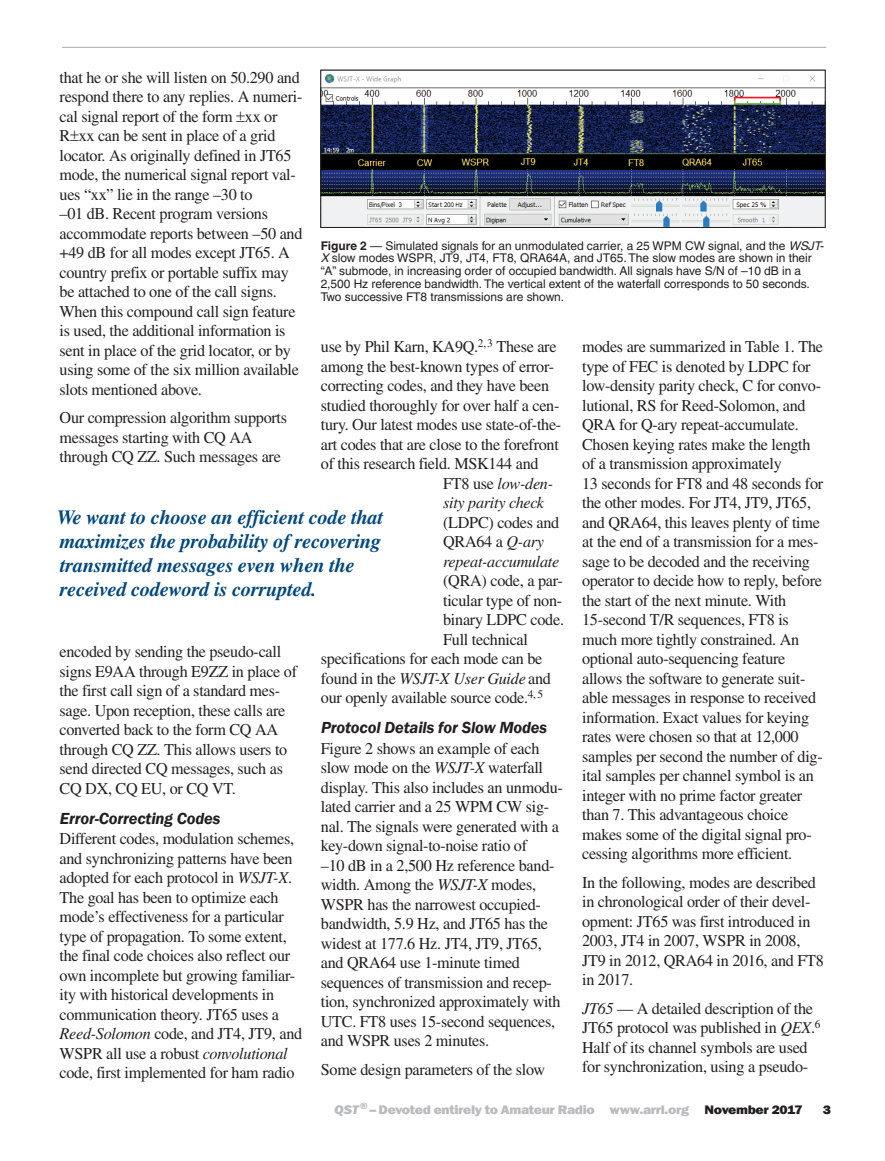
<style>
.page{position:relative;width:885px;height:1161px;background:#fff}
.page>*{position:absolute;margin:0;border:0;box-sizing:border-box;transform-origin:0 0}
.t1{font:italic 700 20.25px/24px "Times";letter-spacing:-.01em;color:#014882}
.t2{font:16.5px/19.5px "Times";letter-spacing:-.02em;color:#231f20}
.t3{font:italic 16.5px/19.5px "Times";letter-spacing:-.02em;color:#231f20}
.t4{font:italic 600 16.5px "Franklin Gothic";letter-spacing:-.01em;color:#231f20}
.t5{font:800 12.75px "Franklin Gothic";letter-spacing:-.025em;color:#babbbe;scale:1.1 1}
.t6{font:800 12.75px "Franklin Gothic";color:#231f20;scale:1.1 1}
.t7{font:12px/12.8px "Helvetica";letter-spacing:-.005em;color:#231f20}
.s1{font-weight:700}
.s2{font-style:italic}
.s3{font-style:normal}
.s4{color:#231f20}
</style>
<div class="page">
<hr style="left:62px;top:47px;width:764px;height:1px;background:#a8a9ad">
<img style="left:322px;top:74px;width:501px;height:152px">
<div style="left:320px;top:70px;width:505px;height:158px;border:1px solid #231f20"></div>
<p class="t2" style="left:60px;top:68px;width:244px">that he or she will listen on 50.290 and respond there to any replies. A numeri&shy;cal signal report of the form xx or<br>R xx can be sent in place of a grid locator. As originally defined in JT65 mode, the numerical signal report val&shy;ues “xx” lie in the range –30 to<br>–01 dB. Recent program versions accommodate reports between –50 and +49 dB for all modes except JT65. A country prefix or portable suffix may be attached to one of the call signs.<br>When this compound call sign feature is used, the additional information is sent in place of the grid locator, or by using some of the six million available slots mentioned above.</p>
<p class="t2" style="left:60px;top:408px;width:229px">Our compression algorithm supports messages starting with CQ AA through CQ ZZ. Such messages are</p>
<p class="t7" style="left:320px;top:239px;width:504px"><span class="s1">Figure 2</span> — Simulated signals for an unmodulated carrier, a 25 WPM CW signal, and the <span class="s2">WSJT-X</span> slow modes WSPR, JT9, JT4, FT8, QRA64A, and JT65. The slow modes are shown in their “A” submode, in increasing order of occupied bandwidth. All signals have S/N of –10 dB in a 2,500 Hz reference bandwidth. The vertical extent of the waterfall corresponds to 50 seconds.<br>Two successive FT8 transmissions are shown.</p>
<p class="t2" style="left:321px;top:337px;width:237px">use by Phil Karn, KA9Q.<sup>2,3</sup> These are</p>
<p class="t2" style="left:321px;top:356px;width:235px">among the best-known types of error-</p>
<p class="t2" style="left:321px;top:376px;width:230px">correcting codes, and they have been</p>
<p class="t2" style="left:321px;top:395px;width:240px">studied thoroughly for over half a cen-</p>
<p class="t2" style="left:321px;top:415px;width:242px">tury. Our latest modes use state-of-the-</p>
<p class="t2" style="left:321px;top:434px;width:239px">art codes that are close to the forefront</p>
<p class="t2" style="left:321px;top:454px;width:219px">of this research field. MSK144 and</p>
<p class="t3" style="left:443px;top:473px;width:111px"><span class="s3">FT8 use</span> low-den-</p>
<p class="t3" style="left:443px;top:493px;width:102px">sity parity check</p>
<p class="t3" style="left:443px;top:512px;width:118px"><span class="s3">(LDPC) codes and<br>QRA64 a</span> Q-ary repeat-accumulate</p>
<p class="t2" style="left:443px;top:571px;width:121px">(QRA) code, a par-</p>
<p class="t2" style="left:443px;top:590px;width:121px">ticular type of non-</p>
<p class="t2" style="left:443px;top:610px;width:122px">binary LDPC code.</p>
<p class="t2" style="left:443px;top:629px;width:86px">Full technical</p>
<p class="t2" style="left:321px;top:649px;width:223px">specifications for each mode can be</p>
<p class="t3" style="left:321px;top:668px;width:231px"><span class="s3">found in the</span> WSJT-X User Guide <span class="s3">and</span></p>
<p class="t2" style="left:321px;top:688px;width:224px">our openly available source code.<sup>4,5</sup></p>
<p class="t4" style="left:321px;top:717px;width:227px">Protocol Details for Slow Modes</p>
<p class="t2" style="left:321px;top:738px;width:243px">Figure 2 shows an example of each slow mode on the <span class="s2">WSJT-X</span> waterfall display. This also includes an unmodu&shy;lated carrier and a 25 WPM CW sig&shy;nal. The signals were generated with a key-down signal-to-noise ratio of<br>–10 dB in a 2,500 Hz reference band&shy;width. Among the <span class="s2">WSJT-X</span> modes, WSPR has the narrowest occupied&shy;bandwidth, 5.9 Hz, and JT65 has the widest at 177.6 Hz. JT4, JT9, JT65, and QRA64 use 1-minute timed sequences of transmission and recep&shy;tion, synchronized approximately with UTC. FT8 uses 15-second sequences, and WSPR uses 2 minutes.</p>
<p class="t2" style="left:321px;top:1059px;width:226px">Some design parameters of the slow</p>
<p class="t2" style="left:582px;top:337px;width:242px">modes are summarized in Table 1. The type of FEC is denoted by LDPC for low-density parity check, C for convo&shy;lutional, RS for Reed-Solomon, and QRA for Q-ary repeat-accumulate.<br>Chosen keying rates make the length of a transmission approximately<br>13 seconds for FT8 and 48 seconds for the other modes. For JT4, JT9, JT65, and QRA64, this leaves plenty of time at the end of a transmission for a mes&shy;sage to be decoded and the receiving operator to decide how to reply, before the start of the next minute. With 15-second T/R sequences, FT8 is much more tightly constrained. An optional auto-sequencing feature allows the software to generate suit&shy;able messages in response to received information. Exact values for keying rates were chosen so that at 12,000 samples per second the number of dig&shy;ital samples per channel symbol is an integer with no prime factor greater than 7. This advantageous choice makes some of the digital signal pro&shy;cessing algorithms more efficient.</p>
<p class="t2" style="left:582px;top:872px;width:243px">In the following, modes are described in chronological order of their devel&shy;opment: JT65 was first introduced in<br>2003, JT4 in 2007, WSPR in 2008,<br>JT9 in 2012, QRA64 in 2016, and FT8 in 2017.</p>
<p class="t2" style="left:582px;top:998px;width:240px"><span class="s2">JT65</span> — A detailed description of the JT65 protocol was published in <span class="s2">QEX</span>.<sup>6<br></sup>Half of its channel symbols are used for synchronization, using a pseudo-</p>
<p class="t1" style="left:57px;top:505px;width:328px">We want to choose an efficient code that maximizes the probability of recovering transmitted messages even when the received codeword is corrupted.</p>
<p class="t2" style="left:60px;top:642px;width:239px">encoded by sending the pseudo-call signs E9AA through E9ZZ in place of the first call sign of a standard mes&shy;sage. Upon reception, these calls are converted back to the form CQ AA through CQ ZZ. This allows users to send directed CQ messages, such as<br>CQ DX, CQ EU, or CQ VT.</p>
<p class="t4" style="left:60px;top:808px;width:162px">Error-Correcting Codes</p>
<p class="t2" style="left:60px;top:829px;width:244px">Different codes, modulation schemes, and synchronizing patterns have been adopted for each protocol in <span class="s2">WSJT-X</span>.<br>The goal has been to optimize each mode’s effectiveness for a particular type of propagation. To some extent, the final code choices also reflect our own incomplete but growing familiar&shy;ity with historical developments in communication theory. JT65 uses a <span class="s2">Reed-Solomon</span> code, and JT4, JT9, and WSPR all use a robust <span class="s2">convolutional </span>code, first implemented for ham radio</p>
<p class="t5" style="left:334px;top:1102px;width:427px"><span class="s2">QST</span><sup>®</sup>– Devoted entirely to Amateur Radio www.arrl.org <span class="s4">November 2017</span></p>
<p class="t6" style="left:822px;top:1102px;width:9px">3</p>
</div>
